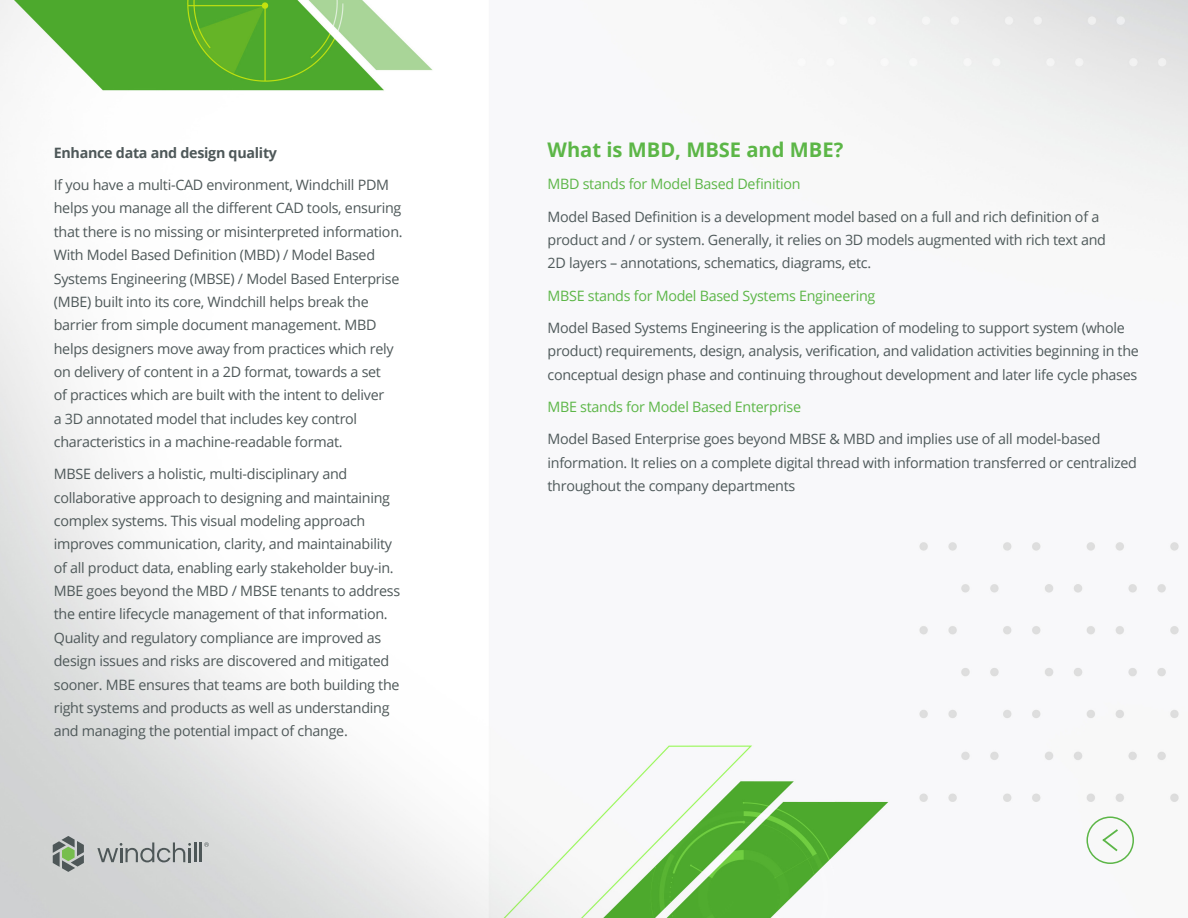
<style>
.page{position:relative;width:1188px;height:918px;background:#fff}
.page>*{position:absolute;margin:0;border:0;box-sizing:border-box;transform-origin:0 0}
.header_green{font:700 20.1px "Open Sans";color:#5cb647}
.t1{font:14.25px/23.4px "Open Sans";letter-spacing:-.02em;color:#4e5859}
.t2{font:14.25px/23.4px "Open Sans";letter-spacing:-.02em;color:#4e595a}
.t3{font:14.25px "Open Sans";letter-spacing:-.02em;color:#5cb647}
.t4{font:700 14.25px "Open Sans";letter-spacing:-.02em;color:#4e5859}
</style>
<div class="page">
<img style="left:0;top:0;width:1188px;height:918px">
<hr style="left:194px;top:842px;width:2px;height:20px;background:#4e5758">
<hr style="left:200px;top:842px;width:2px;height:20px;background:#4e5758">
<svg style="left:204px;top:842px;width:5px;height:5px"></svg>
<svg style="left:97px;top:842px;width:94px;height:20px;background:#adb1b1"></svg>
<svg style="left:53px;top:836px;width:31px;height:36px"></svg>
<div style="left:1086px;top:816px;width:48px;height:48px;border:2px solid #5cb647;border-radius:50%"></div>
<svg style="left:1099px;top:827px;width:22px;height:26px"></svg>
<p class="t4" style="left:54px;top:143px;width:225px">Enhance data and design quality</p>
<p class="t1" style="left:54px;top:173px;width:350px">If you have a multi-CAD environment, Windchill PDM helps you manage all the different CAD tools, ensuring that there is no missing or misinterpreted information.<br>With Model Based Definition (MBD) / Model Based Systems Engineering (MBSE) / Model Based Enterprise (MBE) built into its core, Windchill helps break the barrier from simple document management. MBD helps designers move away from practices which rely on delivery of content in a 2D format, towards a set<br>of practices which are built with the intent to deliver<br>a 3D annotated model that includes key control characteristics in a machine-readable format.</p>
<p class="t1" style="left:54px;top:462px;width:348px">MBSE delivers a holistic, multi-disciplinary and collaborative approach to designing and maintaining complex systems. This visual modeling approach improves communication, clarity, and maintainability of all product data, enabling early stakeholder buy-in.<br>MBE goes beyond the MBD / MBSE tenants to address the entire lifecycle management of that information.<br>Quality and regulatory compliance are improved as design issues and risks are discovered and mitigated sooner. MBE ensures that teams are both building the right systems and products as well as understanding and managing the potential impact of change.</p>
<p class="header_green" style="left:548px;top:135px;width:297px">What is MBD, MBSE and MBE?</p>
<p class="t3" style="left:548px;top:174px;width:255px">MBD stands for Model Based Definition</p>
<p class="t2" style="left:548px;top:204px;width:560px">Model Based Definition is a development model based on a full and rich definition of a product and / or system. Generally, it relies on 3D models augmented with rich text and<br>2D layers – annotations, schematics, diagrams, etc.</p>
<p class="t3" style="left:548px;top:286px;width:329px">MBSE stands for Model Based Systems Engineering</p>
<p class="t2" style="left:548px;top:316px;width:593px">Model Based Systems Engineering is the application of modeling to support system (whole product) requirements, design, analysis, verification, and validation activities beginning in the conceptual design phase and continuing throughout development and later life cycle phases</p>
<p class="t3" style="left:548px;top:397px;width:255px">MBE stands for Model Based Enterprise</p>
<p class="t2" style="left:548px;top:427px;width:591px">Model Based Enterprise goes beyond MBSE &amp; MBD and implies use of all model-based information. It relies on a complete digital thread with information transferred or centralized throughout the company departments</p>
</div>
